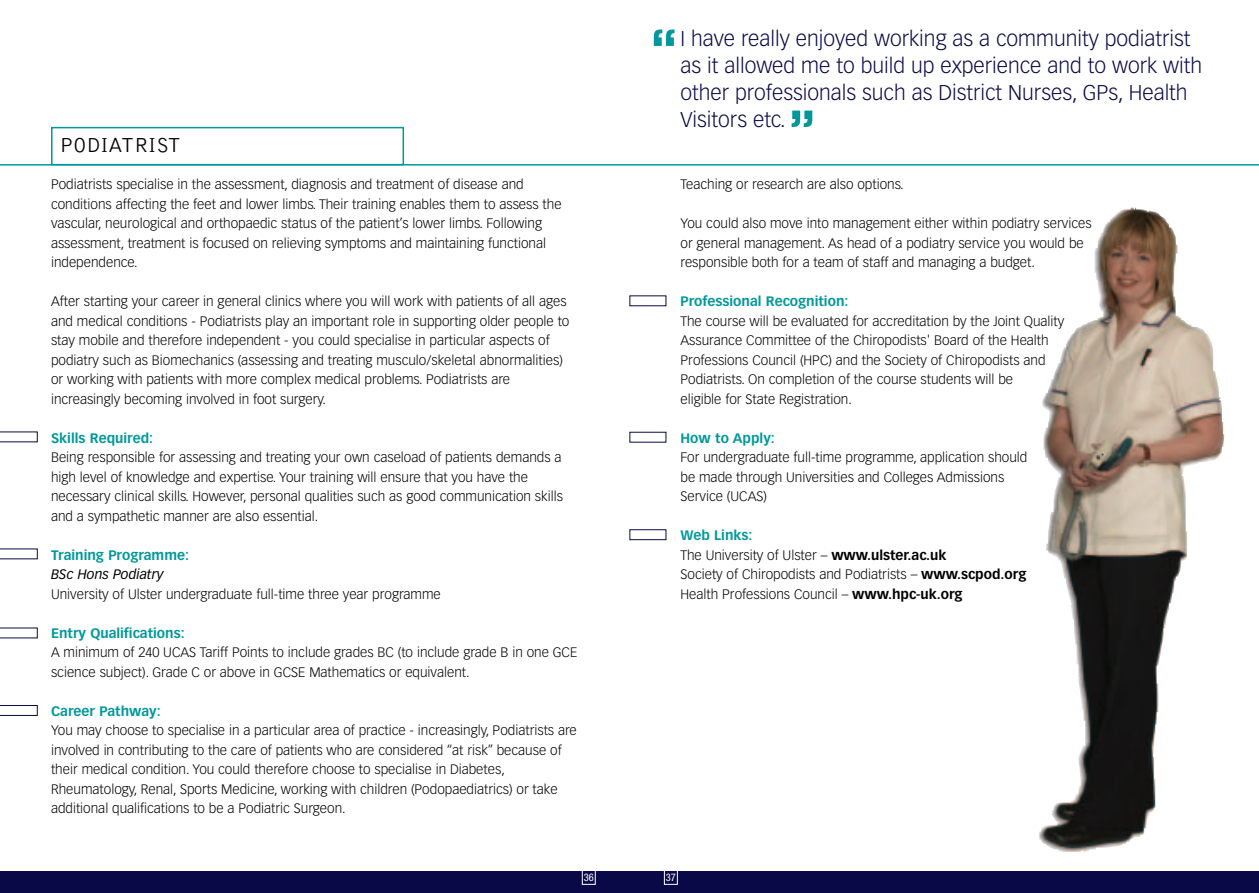
<style>
.page{position:relative;width:1259px;height:893px;background:#fff}
.page>*{position:absolute;margin:0;border:0;box-sizing:border-box;transform-origin:0 0}
.t1{font:600 63px "Eurostile";color:#02989b}
.t2{font:300 21px/27px "Vectora LH";color:#0a0948}
.t3{font:300 21px "Bell Gothic";color:#000}
.t4{font:300 13.5px/19.5px "Vectora LH";color:#000}
.t5{font:700 13.5px "Vectora LH";color:#02989b}
.t6{font:italic 13.5px "Vectora LH";color:#000}
.t7{font:condensed 10.5px "Helvetica Neue";color:#fff}
.s1{font-weight:700;color:#02989b}
.s2{font-weight:700}
</style>
<div class="page">
<div style="left:0;top:871px;width:1259px;height:22px;background:#0a0948"></div>
<div style="left:629px;top:529px;width:37px;height:11px;border:1px solid #0a0948"></div>
<div style="left:664px;top:866px;width:14px;height:19px;border:1px solid #fff"></div>
<hr style="left:0;top:164px;width:1259px;height:2px;background:#02989b">
<div style="left:51px;top:127px;width:353px;height:38px;border:2px solid #02989b"></div>
<div style="left:582px;top:866px;width:13px;height:19px;border:1px solid #fff"></div>
<svg style="left:0;top:432px;width:38px;height:10px"></svg>
<svg style="left:0;top:549px;width:38px;height:10px"></svg>
<svg style="left:0;top:628px;width:38px;height:10px"></svg>
<svg style="left:0;top:705px;width:38px;height:11px"></svg>
<img style="left:1039px;top:208px;width:185px;height:644px">
<h2 class="t3" style="left:60px;top:138px;width:123px">PODIATRIST</h2>
<p class="t4" style="left:51px;top:175px;width:512px">Podiatrists specialise in the assessment, diagnosis and treatment of disease and conditions affecting the feet and lower limbs. Their training enables them to assess the vascular, neurological and orthopaedic status of the patient’s lower limbs. Following assessment, treatment is focused on relieving symptoms and maintaining functional independence.</p>
<p class="t4" style="left:51px;top:292px;width:520px">After starting your career in general clinics where you will work with patients of all ages and medical conditions - Podiatrists play an important role in supporting older people to stay mobile and therefore independent - you could specialise in particular aspects of podiatry such as Biomechanics (assessing and treating musculo/skeletal abnormalities) or working with patients with more complex medical problems. Podiatrists are increasingly becoming involved in foot surgery.</p>
<p class="t5" style="left:51px;top:432px;width:104px">Skills Required:</p>
<p class="t4" style="left:51px;top:448px;width:513px">Being responsible for assessing and treating your own caseload of patients demands a high level of knowledge and expertise. Your training will ensure that you have the necessary clinical skills. However, personal qualities such as good communication skills and a sympathetic manner are also essential.</p>
<p class="t5" style="left:51px;top:549px;width:140px">Training Programme:</p>
<p class="t6" style="left:51px;top:569px;width:114px">BSc Hons Podiatry</p>
<p class="t4" style="left:51px;top:585px;width:391px">University of Ulster undergraduate full-time three year programme</p>
<p class="t5" style="left:51px;top:627px;width:135px">Entry Qualifications:</p>
<p class="t4" style="left:51px;top:643px;width:528px">A minimum of 240 UCAS Tariff Points to include grades BC (to include grade B in one GCE science subject). Grade C or above in GCSE Mathematics or equivalent.</p>
<p class="t5" style="left:51px;top:705px;width:111px">Career Pathway:</p>
<p class="t4" style="left:51px;top:721px;width:527px">You may choose to specialise in a particular area of practice - increasingly, Podiatrists are involved in contributing to the care of patients who are considered “at risk” because of their medical condition. You could therefore choose to specialise in Diabetes, Rheumatology, Renal, Sports Medicine, working with children (Podopaediatrics) or take additional qualifications to be a Podiatric Surgeon.</p>
<p class="t7" style="left:584px;top:874px;width:12px">36</p>
<h1 class="t1" style="left:651px;top:30px;width:28px">“</h1>
<h2 class="t2" style="left:680px;top:27px;width:523px">I have really enjoyed working as a community podiatrist as it allowed me to build up experience and to work with other professionals such as District Nurses, GPs, Health Visitors etc.</h2>
<h1 class="t1" style="left:788px;top:111px;width:28px">”</h1>
<p class="t4" style="left:680px;top:175px;width:225px">Teaching or research are also options.</p>
<p class="t4" style="left:680px;top:214px;width:412px">You could also move into management either within podiatry services or general management. As head of a podiatry service you would be responsible both for a team of staff and managing a budget.</p>
<p class="t5" style="left:680px;top:296px;width:169px">Professional Recognition:</p>
<p class="t4" style="left:680px;top:312px;width:385px">The course will be evaluated for accreditation by the Joint Quality Assurance Committee of the Chiropodists' Board of the Health Professions Council (HPC) and the Society of Chiropodists and Podiatrists. On completion of the course students will be<br>eligible for State Registration.</p>
<p class="t5" style="left:680px;top:432px;width:96px">How to Apply:</p>
<p class="t4" style="left:680px;top:448px;width:348px">For undergraduate full-time programme, application should be made through Universities and Colleges Admissions<br>Service (UCAS)</p>
<p class="t4" style="left:680px;top:526px;width:347px"><span class="s1">Web Links:<br></span>The University of Ulster – <span class="s2">www.ulster.ac.uk<br></span>Society of Chiropodists and Podiatrists – <span class="s2">www.scpod.org </span>Health Professions Council – <span class="s2">www.hpc-uk.org</span></p>
<p class="t7" style="left:666px;top:874px;width:12px">37</p>
</div>
